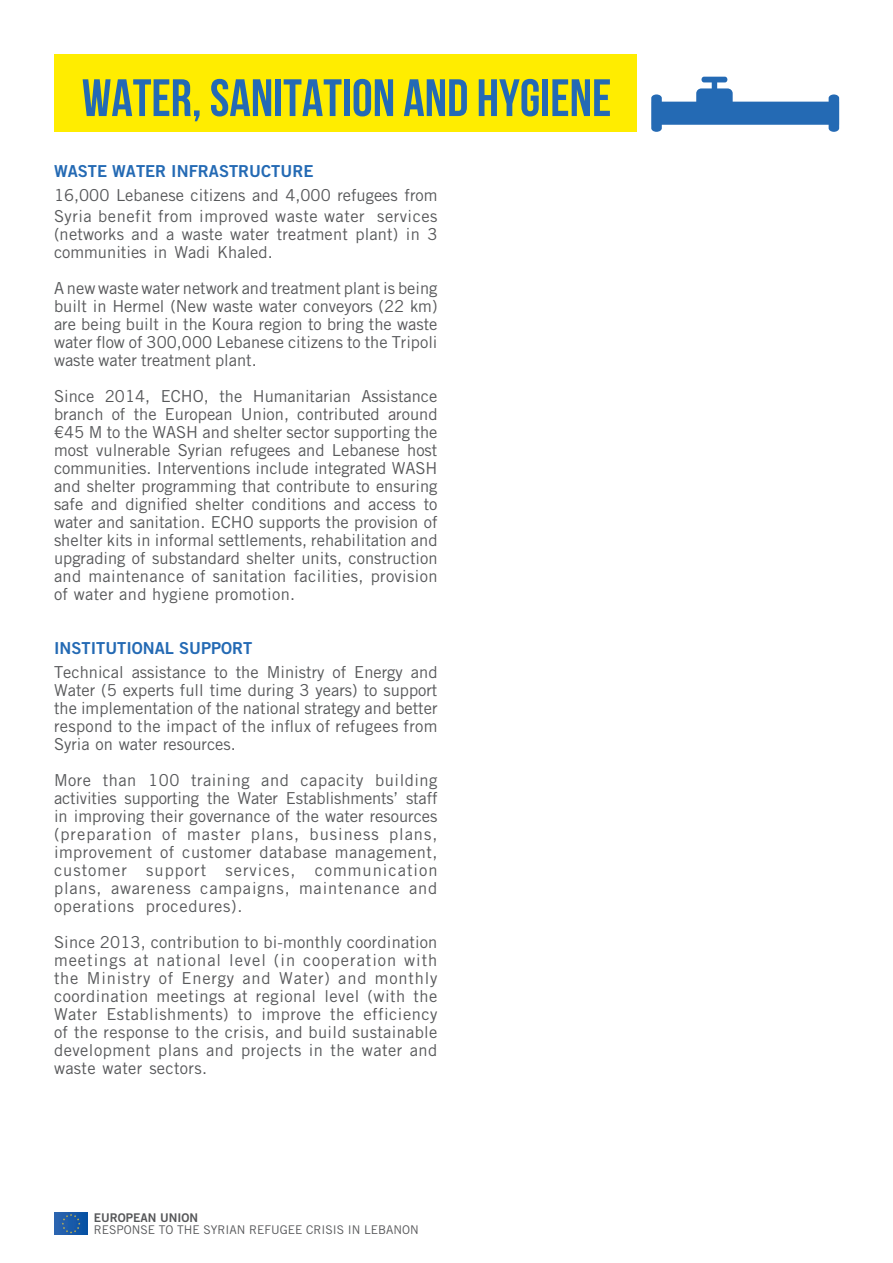
<style>
.page{position:relative;width:893px;height:1263px;background:#fff}
.page>*{position:absolute;margin:0;border:0;box-sizing:border-box;transform-origin:0 0}
.EU_Body_Text{font:700 52.5px "Bebas Neue";color:#246ab4}
.EU_Body_Text-2{font:16.5px/18px "Trade Gothic LT Std";letter-spacing:.02em;color:#57585a;text-align:justify}
.EU_Body_Text-3{font:16.5px "Trade Gothic LT Std Bd 2";color:#246ab4}
.EU_Body_Text-4{font:12px "Trade Gothic LT Std";color:#57585a}
.EU_Body_Text-5{font:12px "Trade Gothic LT Std Bd 2";color:#57585a}
</style>
<div class="page">
<img style="left:54px;top:1213px;width:34px;height:21px">
<div style="left:54px;top:54px;width:582px;height:78px;background:#ffed00"></div>
<svg style="left:651px;top:77px;width:188px;height:55px"></svg>
<p class="EU_Body_Text" style="left:82px;top:69px;width:531px">WATER, SANITATION AND HYGIENE</p>
<p class="EU_Body_Text-3" style="left:54px;top:161px;width:261px">WASTE WATER INFRASTRUCTURE</p>
<p class="EU_Body_Text-2" style="left:54px;top:184px;width:385px;line-height:21px">16,000 Lebanese citizens and 4,000 refugees from<br>Syria benefit from improved waste water services</p>
<p class="EU_Body_Text-2" style="left:54px;top:225px;width:385px">(networks and a waste water treatment plant) in 3 communities in Wadi Khaled.</p>
<p class="EU_Body_Text-2" style="left:54px;top:279px;width:385px">A new waste water network and treatment plant is being built in Hermel (New waste water conveyors (22 km) are being built in the Koura region to bring the waste water flow of 300,000 Lebanese citizens to the Tripoli waste water treatment plant.</p>
<p class="EU_Body_Text-2" style="left:54px;top:387px;width:385px">Since 2014, ECHO, the Humanitarian Assistance branch of the European Union, contributed around €45 M to the WASH and shelter sector supporting the most vulnerable Syrian refugees and Lebanese host communities. Interventions include integrated WASH and shelter programming that contribute to ensuring safe and dignified shelter conditions and access to water and sanitation. ECHO supports the provision of shelter kits in informal settlements, rehabilitation and upgrading of substandard shelter units, construction and maintenance of sanitation facilities, provision of water and hygiene promotion.</p>
<p class="EU_Body_Text-3" style="left:54px;top:638px;width:200px">INSTITUTIONAL SUPPORT</p>
<p class="EU_Body_Text-2" style="left:54px;top:663px;width:385px">Technical assistance to the Ministry of Energy and Water (5 experts full time during 3 years) to support the implementation of the national strategy and better respond to the impact of the influx of refugees from Syria on water resources.</p>
<p class="EU_Body_Text-2" style="left:54px;top:771px;width:385px">More than 100 training and capacity building activities supporting the Water Establishments’ staff in improving their governance of the water resources (preparation of master plans, business plans, improvement of customer database management, customer support services, communication plans, awareness campaigns, maintenance and operations procedures).</p>
<p class="EU_Body_Text-2" style="left:54px;top:933px;width:385px">Since 2013, contribution to bi-monthly coordination meetings at national level (in cooperation with the Ministry of Energy and Water) and monthly coordination meetings at regional level (with the Water Establishments) to improve the efficiency of the response to the crisis, and build sustainable development plans and projects in the water and waste water sectors.</p>
<p class="EU_Body_Text-5" style="left:94px;top:1210px;width:106px">EUROPEAN UNION</p>
<p class="EU_Body_Text-4" style="left:94px;top:1222px;width:326px">RESPONSE TO THE SYRIAN REFUGEE CRISIS IN LEBANON</p>
</div>
